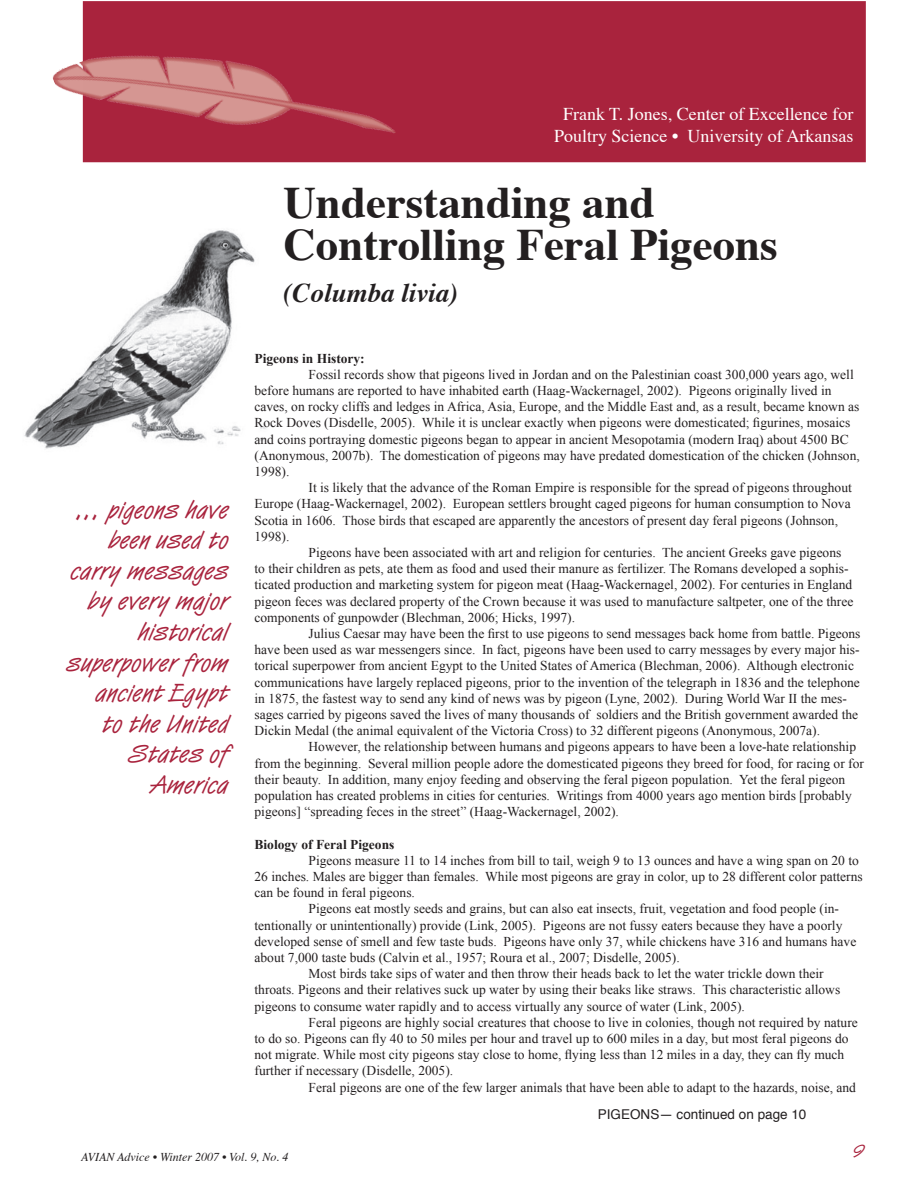
<style>
.page{position:relative;width:918px;height:1188px;background:#fff}
.page>*{position:absolute;margin:0;border:0;box-sizing:border-box;transform-origin:0 0}
.Headline-30pt{font:700 45px/42px "Times";color:#231f20}
.Headline-30pt-2{font:italic 700 27px "Times";color:#231f20}
.t1{font:25.5px/30.6px "Van Dijk LET Plain";color:#a9233d;text-align:right}
.t2{font:18px/21.6px "Times";color:#fff;text-align:center}
.t3{font:13.5px/16.2px "Times New Roman";color:#231f20}
.t4{font:700 13.5px "Times New Roman";color:#231f20}
.t5{font:13.5px "Helvetica";color:#231f20}
.t6{font:italic 12px "Times";color:#231f20}
.s1{font-size:30px}
</style>
<div class="page">
<img style="left:24px;top:236px;width:243px;height:213px">
<div style="left:84px;top:2px;width:781px;height:160px;background:#a9233d"></div>
<div style="left:83px;top:1px;width:783px;height:161px;border:2px solid #a9233d"></div>
<img style="left:52px;top:1px;width:344px;height:235px">
<p class="t2" style="left:554px;top:105px;width:301px">Frank T. Jones, Center of Excellence for<br>Poultry Science • University of Arkansas</p>
<p class="t1" style="left:67px;top:494px;width:163px"><span class="s1">...</span> pigeons have been used to carry messages by every major historical superpower from ancient Egypt<br>to the United<br>States of<br>America</p>
<p class="Headline-30pt" style="left:284px;top:184px;width:496px">Understanding and<br>Controlling Feral Pigeons</p>
<p class="Headline-30pt-2" style="left:284px;top:276px;width:176px">(Columba livia)</p>
<p class="t4" style="left:255px;top:350px;width:112px">Pigeons in History:</p>
<p class="t3" style="left:255px;top:366px;width:607px;text-indent:54px">Fossil records show that pigeons lived in Jordan and on the Palestinian coast 300,000 years ago, well before humans are reported to have inhabited earth (Haag-Wackernagel, 2002). Pigeons originally lived in caves, on rocky cliffs and ledges in Africa, Asia, Europe, and the Middle East and, as a result, became known as Rock Doves (Disdelle, 2005). While it is unclear exactly when pigeons were domesticated; figurines, mosaics and coins portraying domestic pigeons began to appear in ancient Mesopotamia (modern Iraq) about 4500 BC (Anonymous, 2007b). The domestication of pigeons may have predated domestication of the chicken (Johnson, 1998).</p>
<p class="t3" style="left:255px;top:479px;width:599px;text-indent:54px">It is likely that the advance of the Roman Empire is responsible for the spread of pigeons throughout Europe (Haag-Wackernagel, 2002). European settlers brought caged pigeons for human consumption to Nova Scotia in 1606. Those birds that escaped are apparently the ancestors of present day feral pigeons (Johnson, 1998).</p>
<p class="t3" style="left:255px;top:544px;width:600px;text-indent:54px">Pigeons have been associated with art and religion for centuries. The ancient Greeks gave pigeons to their children as pets, ate them as food and used their manure as fertilizer. The Romans developed a sophis&shy;ticated production and marketing system for pigeon meat (Haag-Wackernagel, 2002). For centuries in England pigeon feces was declared property of the Crown because it was used to manufacture saltpeter, one of the three components of gunpowder (Blechman, 2006; Hicks, 1997).</p>
<p class="t3" style="left:255px;top:625px;width:607px;text-indent:54px">Julius Caesar may have been the first to use pigeons to send messages back home from battle. Pigeons have been used as war messengers since. In fact, pigeons have been used to carry messages by every major his&shy;torical superpower from ancient Egypt to the United States of America (Blechman, 2006). Although electronic communications have largely replaced pigeons, prior to the invention of the telegraph in 1836 and the telephone in 1875, the fastest way to send any kind of news was by pigeon (Lyne, 2002). During World War II the mes&shy;sages carried by pigeons saved the lives of many thousands of soldiers and the British government awarded the Dickin Medal (the animal equivalent of the Victoria Cross) to 32 different pigeons (Anonymous, 2007a).</p>
<p class="t3" style="left:255px;top:739px;width:611px;text-indent:54px">However, the relationship between humans and pigeons appears to have been a love-hate relationship from the beginning. Several million people adore the domesticated pigeons they breed for food, for racing or for their beauty. In addition, many enjoy feeding and observing the feral pigeon population. Yet the feral pigeon population has created problems in cities for centuries. Writings from 4000 years ago mention birds [probably pigeons] “spreading feces in the street” (Haag-Wackernagel, 2002).</p>
<p class="t4" style="left:255px;top:836px;width:141px">Biology of Feral Pigeons</p>
<p class="t3" style="left:255px;top:852px;width:610px;text-indent:54px">Pigeons measure 11 to 14 inches from bill to tail, weigh 9 to 13 ounces and have a wing span on 20 to<br>26 inches. Males are bigger than females. While most pigeons are gray in color, up to 28 different color patterns can be found in feral pigeons.</p>
<p class="t3" style="left:255px;top:901px;width:603px;text-indent:54px">Pigeons eat mostly seeds and grains, but can also eat insects, fruit, vegetation and food people (in&shy;tentionally or unintentionally) provide (Link, 2005). Pigeons are not fussy eaters because they have a poorly developed sense of smell and few taste buds. Pigeons have only 37, while chickens have 316 and humans have about 7,000 taste buds (Calvin et al., 1957; Roura et al., 2007; Disdelle, 2005).</p>
<p class="t3" style="left:255px;top:965px;width:587px;text-indent:54px">Most birds take sips of water and then throw their heads back to let the water trickle down their throats. Pigeons and their relatives suck up water by using their beaks like straws. This characteristic allows pigeons to consume water rapidly and to access virtually any source of water (Link, 2005).</p>
<p class="t3" style="left:255px;top:1014px;width:605px;text-indent:54px">Feral pigeons are highly social creatures that choose to live in colonies, though not required by nature to do so. Pigeons can fly 40 to 50 miles per hour and travel up to 600 miles in a day, but most feral pigeons do not migrate. While most city pigeons stay close to home, flying less than 12 miles in a day, they can fly much further if necessary (Disdelle, 2005).</p>
<p class="t3" style="left:309px;top:1079px;width:549px">Feral pigeons are one of the few larger animals that have been able to adapt to the hazards, noise, and</p>
<p class="t5" style="left:598px;top:1105px;width:210px">PIGEONS— continued on page 10</p>
<p class="t6" style="left:81px;top:1150px;width:209px">AVIAN Advice • Winter 2007 • Vol. 9, No. 4</p>
</div>
